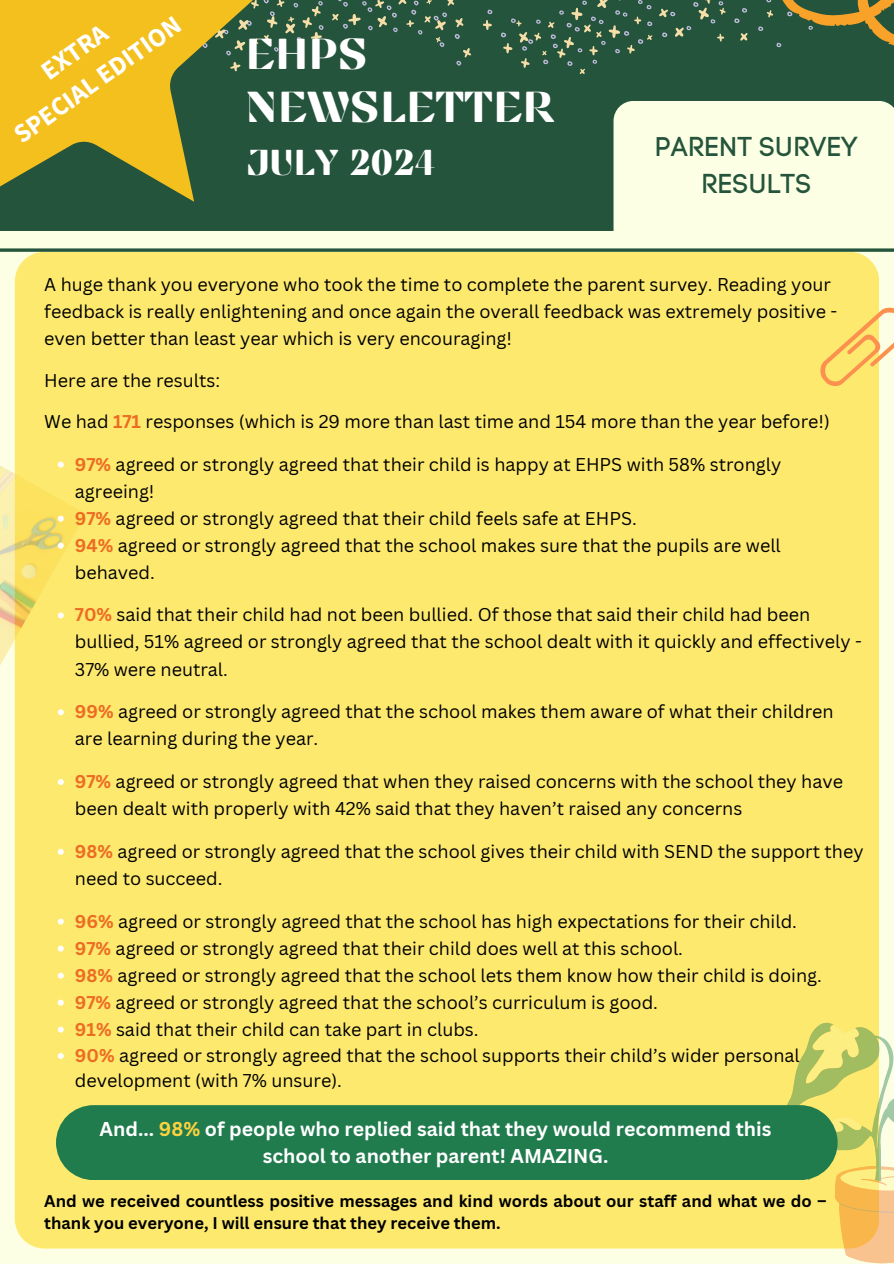
<style>
.page{position:relative;width:894px;height:1264px;background:#fff}
.page>*{position:absolute;margin:0;border:0;box-sizing:border-box;transform-origin:0 0}
.t1{font:43.35px/52.8px "Findel Display";color:#fff}
.t2{font:36px "Findel Display";color:#fff}
.t3{font:27px/37.2px "Code Pro Normal LC";color:#25543c;text-align:center}
.t4{font:700 26.25px/36px "Source Sans Pro";color:#fff;text-align:center}
.t5{font:700 19.5px/27px "Canva Sans";color:#fff;text-align:center}
.t6{font:18px/27px "Canva Sans";color:#000}
.t7{font:700 16.5px/22.5px "Canva Sans";color:#000}
.s1{font-weight:700;color:#ed6c24}
.s2{color:#fdd23f}
</style>
<div class="page">
<div style="left:0;top:0;width:893px;height:1263px;background:#fcffe4"></div>
<div style="left:0;top:0;width:893px;height:231px;background:#25543c"></div>
<div style="left:15px;top:252px;width:863px;height:996px;background:#fde96e;border-radius:30px"></div>
<svg style="left:820px;top:305px;width:73px;height:83px"></svg>
<svg style="left:784px;top:1022px;width:109px;height:241px"></svg>
<img style="left:0;top:345px;width:85px;height:367px">
<div style="left:613px;top:101px;width:280px;height:130px;background:#fcffe4"></div>
<svg style="left:0;top:248px;width:893px;height:4px;background:#466e55"></svg>
<svg style="left:734px;top:8px;width:13px;height:15px"></svg>
<svg style="left:483px;top:9px;width:10px;height:21px"></svg>
<svg style="left:501px;top:0;width:151px;height:74px"></svg>
<svg style="left:659px;top:0;width:67px;height:42px"></svg>
<svg style="left:758px;top:0;width:135px;height:48px"></svg>
<svg style="left:740px;top:33px;width:8px;height:8px"></svg>
<svg style="left:263px;top:0;width:208px;height:66px"></svg>
<svg style="left:0;top:0;width:259px;height:202px;fill:#f4c01e"></svg>
<svg style="left:58px;top:461px;width:6px;height:6px"></svg>
<svg style="left:58px;top:515px;width:6px;height:6px"></svg>
<svg style="left:58px;top:542px;width:6px;height:6px"></svg>
<svg style="left:58px;top:612px;width:6px;height:6px"></svg>
<svg style="left:58px;top:709px;width:6px;height:6px"></svg>
<svg style="left:58px;top:779px;width:6px;height:6px"></svg>
<svg style="left:58px;top:848px;width:6px;height:6px"></svg>
<svg style="left:58px;top:918px;width:6px;height:6px"></svg>
<svg style="left:58px;top:945px;width:6px;height:6px"></svg>
<svg style="left:58px;top:972px;width:6px;height:6px"></svg>
<svg style="left:58px;top:999px;width:6px;height:6px"></svg>
<svg style="left:58px;top:1026px;width:6px;height:6px"></svg>
<svg style="left:58px;top:1053px;width:6px;height:5px"></svg>
<div style="left:56px;top:1105px;width:781px;height:75px;background:#207b4d"></div>
<h3 class="t4" style="left:-15px;top:92px;width:200px;rotate:-35deg">EXTRA<br>SPECIAL EDITION</h3>
<p class="t1" style="left:245px;top:28px;width:311px">EHPS<br>NEWSLETTER</p>
<p class="t2" style="left:245px;top:141px;width:191px">JULY 2024</p>
<p class="t3" style="left:654px;top:127px;width:204px">PARENT SURVEY<br>RESULTS</p>
<p class="t6" style="left:44px;top:270px;width:794px">A huge thank you everyone who took the time to complete the parent survey. Reading your feedback is really enlightening and once again the overall feedback was extremely positive - even better than least year which is very encouraging!</p>
<p class="t6" style="left:44px;top:367px;width:177px">Here are the results:</p>
<h1 class="t6" style="left:44px;top:407px;width:786px">We had <span class="s1">171</span> responses (which is 29 more than last time and 154 more than the year before!)</h1>
<h2 class="t6" style="left:75px;top:450px;width:707px"><span class="s1">97%</span> agreed or strongly agreed that their child is happy at EHPS with 58% strongly agreeing!</h2>
<h4 class="t6" style="left:75px;top:504px;width:563px"><span class="s1">97%</span> agreed or strongly agreed that their child feels safe at EHPS.</h4>
<h6 class="t6" style="left:75px;top:531px;width:707px"><span class="s1">94%</span> agreed or strongly agreed that the school makes sure that the pupils are well behaved.</h6>
<h6 class="t6" style="left:75px;top:601px;width:788px"><span class="s1">70%</span> said that their child had not been bullied. Of those that said their child had been bullied, 51% agreed or strongly agreed that the school dealt with it quickly and effectively -<br>37% were neutral.</h6>
<h6 class="t6" style="left:75px;top:697px;width:760px"><span class="s1">99%</span> agreed or strongly agreed that the school makes them aware of what their children</h6>
<h6 class="t6" style="left:75px;top:724px;width:245px">are learning during the year.</h6>
<h6 class="t6" style="left:75px;top:767px;width:769px"><span class="s1">97%</span> agreed or strongly agreed that when they raised concerns with the school they have</h6>
<p class="t6" style="left:75px;top:794px;width:668px">been dealt with properly with 42% said that they haven’t raised any concerns</p>
<p class="t6" style="left:75px;top:837px;width:790px"><span class="s1">98%</span> agreed or strongly agreed that the school gives their child with SEND the support they need to succeed.</p>
<h6 class="t6" style="left:75px;top:907px;width:723px"><span class="s1">96%</span> agreed or strongly agreed that the school has high expectations for their child.</h6>
<p class="t6" style="left:75px;top:934px;width:609px"><span class="s1">97%</span> agreed or strongly agreed that their child does well at this school.</p>
<p class="t6" style="left:75px;top:961px;width:748px"><span class="s1">98%</span> agreed or strongly agreed that the school lets them know how their child is doing.</p>
<p class="t6" style="left:75px;top:988px;width:584px"><span class="s1">97%</span> agreed or strongly agreed that the school’s curriculum is good.</p>
<p class="t6" style="left:75px;top:1015px;width:405px"><span class="s1">91%</span> said that their child can take part in clubs.</p>
<h6 class="t6" style="left:75px;top:1042px;width:726px;line-height:24.8px"><span class="s1">90%</span> agreed or strongly agreed that the school supports their child’s wider personal development (with 7% unsure).</h6>
<p class="t5" style="left:99px;top:1115px;width:673px">And... <span class="s2">98%</span> of people who replied said that they would recommend this school to another parent! AMAZING.</p>
<p class="t7" style="left:44px;top:1188px;width:783px">And we received countless positive messages and kind words about our staff and what we do – thank you everyone, I will ensure that they receive them.</p>
</div>
